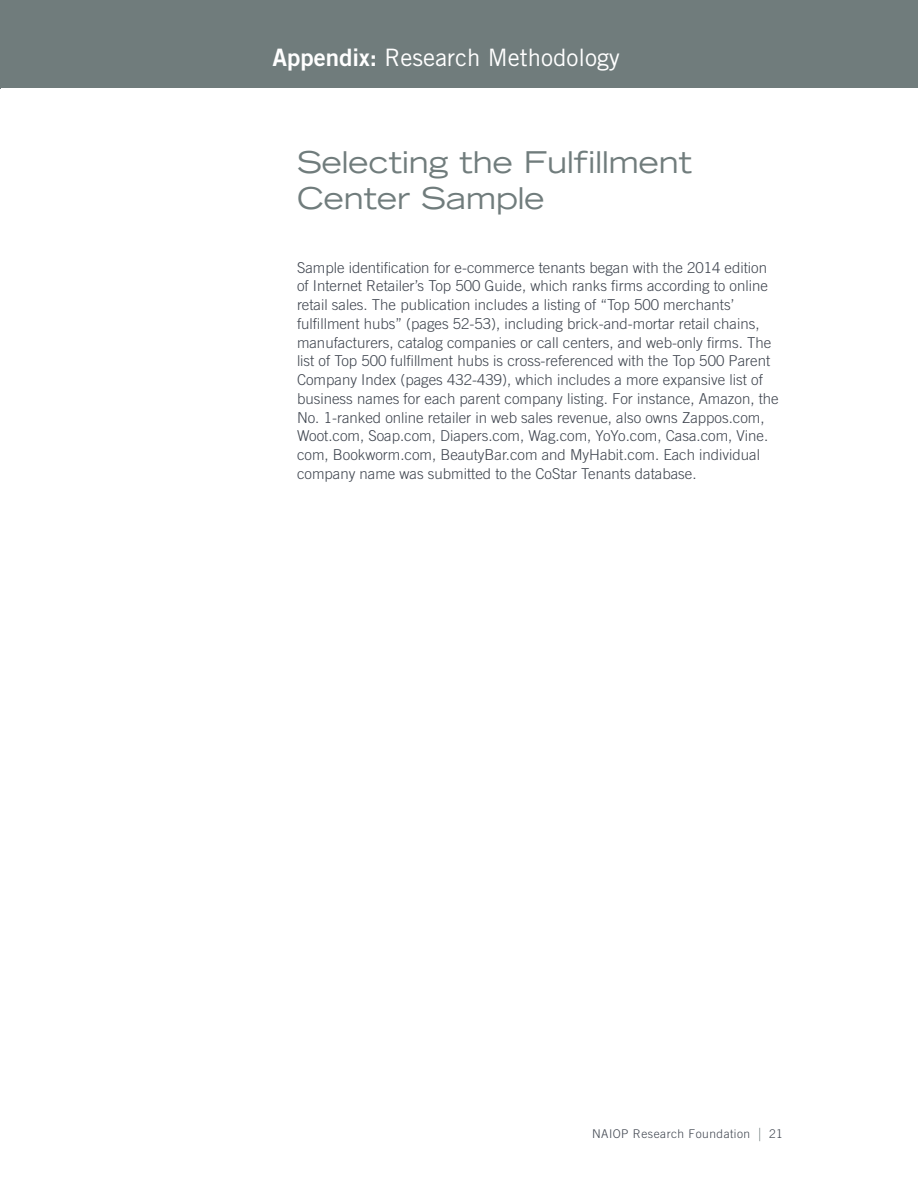
<style>
.page{position:relative;width:918px;height:1188px;background:#fff}
.page>*{position:absolute;margin:0;border:0;box-sizing:border-box;transform-origin:0 0}
.H1-Header{font:expanded 30px/36px "Trade Gothic LH";color:#707c7c}
.t1{font:24px "Trade Gothic LT Std";color:#fff}
.body_copy{font:300 15px/18.8px "Trade Gothic LT Std";color:#3f454f}
.t2{font:300 12px "Trade Gothic LT Std";letter-spacing:.04em;color:#3f454f}
.s1{font-family:"Trade Gothic LT Std Bd 2"}
.s2{font-size:18px;color:#707c7c}
</style>
<div class="page">
<hr style="left:0;top:0;width:2px;height:89px;background:#707c7c">
<div style="left:0;top:0;width:918px;height:88px;background:#707c7c"></div>
<h2 class="t1" style="left:273px;top:42px;width:349px"><span class="s1">Appendix:</span> Research Methodology</h2>
<p class="H1-Header" style="left:297px;top:143px;width:397px">Selecting the Fulfillment<br>Center Sample</p>
<p class="body_copy" style="left:297px;top:258px;width:483px">Sample identification for e-commerce tenants began with the 2014 edition of Internet Retailer’s Top 500 Guide, which ranks firms according to online retail sales. The publication includes a listing of “Top 500 merchants’ fulfillment hubs” (pages 52-53), including brick-and-mortar retail chains, manufacturers, catalog companies or call centers, and web-only firms. The list of Top 500 fulfillment hubs is cross-referenced with the Top 500 Parent Company Index (pages 432-439), which includes a more expansive list of business names for each parent company listing. For instance, Amazon, the No. 1-ranked online retailer in web sales revenue, also owns Zappos.com, Woot.com, Soap.com, Diapers.com, Wag.com, YoYo.com, Casa.com, Vine. com, Bookworm.com, BeautyBar.com and MyHabit.com. Each individual company name was submitted to the CoStar Tenants database.</p>
<p class="t2" style="left:592px;top:1127px;width:192px">NAIOP Research Foundation <span class="s2">|</span> 21</p>
</div>
